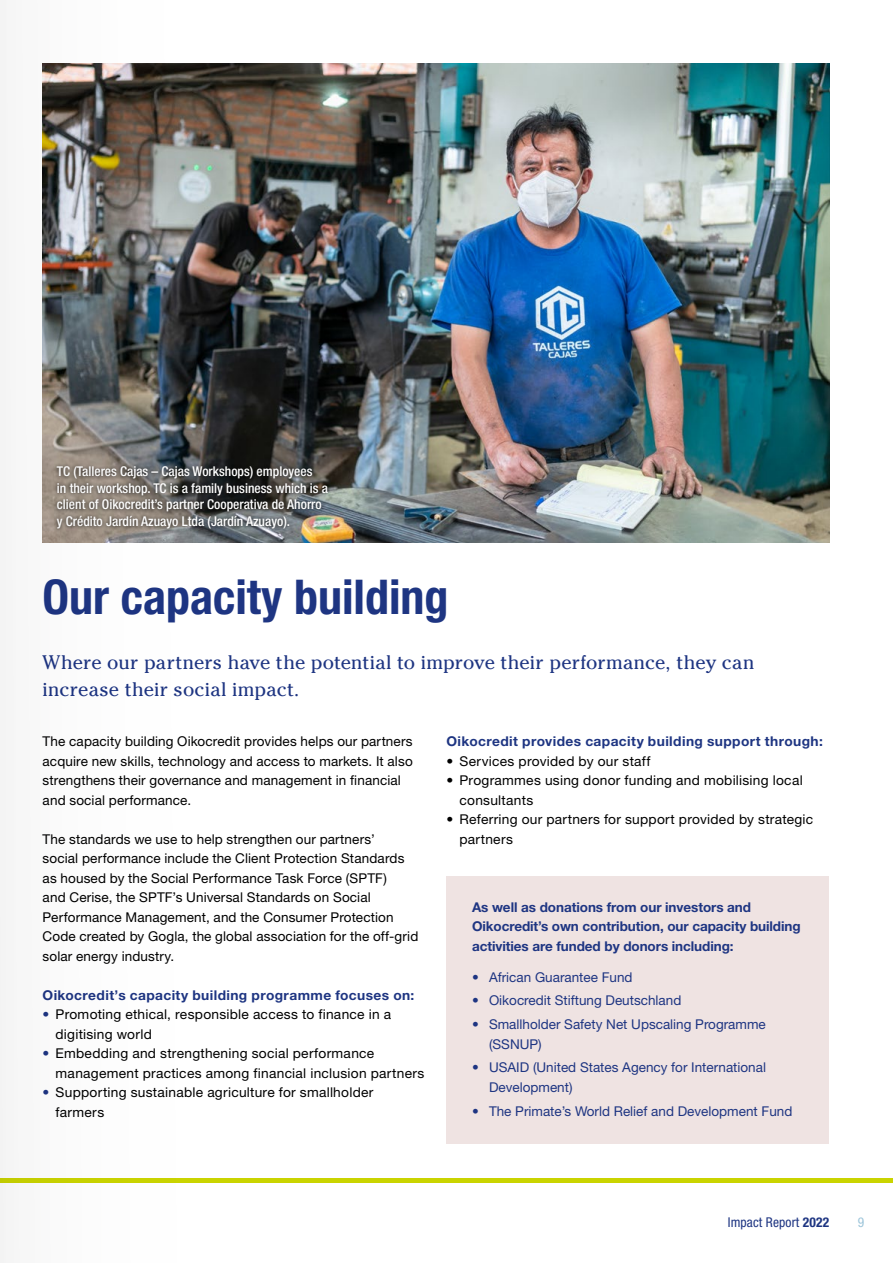
<style>
.page{position:relative;width:893px;height:1263px;background:#fff}
.page>*{position:absolute;margin:0;border:0;box-sizing:border-box;transform-origin:0 0}
.t1{font:700 condensed 48px "Helvetica Neue LT Std";color:#1e3582}
.t2{font:19.5px/27px "Cheltenham Std";letter-spacing:.01em;color:#1e3582}
.t3{font:13.5px/19.5px "Helvetica Neue LT Std";letter-spacing:.015em;color:#000}
.t4{font:13.5px/19.5px "Helvetica Neue LT Std";color:#1e3582}
.t5{font:500 condensed 13.5px/16.5px "Helvetica Neue LT Std";color:#fff}
.t6{font:700 13.5px/19.5px "Helvetica Neue LT Std";letter-spacing:-.005em;color:#1e3582}
.t7{font:700 13.5px "Helvetica Neue LT Std";letter-spacing:.03em;color:#1e3582}
.t8{font:condensed 13.5px "Helvetica Neue LT Std";letter-spacing:.01em;color:#1e3582}
.t9{font:condensed 13.5px "Helvetica Neue LT Std";color:#9dc5da}
.s1{color:#1e3582}
.s2{font-weight:700}
</style>
<div class="page">
<img style="left:208px;top:64px;width:621px;height:478px">
<div style="left:53px;top:463px;width:279px;height:70px;background:#000;opacity:.75"></div>
<div style="left:446px;top:876px;width:383px;height:268px;background:#efe3e2"></div>
<hr style="left:0;top:1179px;width:893px;height:4px;background:#cad400">
<svg style="left:0;top:0;width:208px;height:1263px"></svg>
<p class="t5" style="left:57px;top:463px;width:273px">TC (Talleres Cajas – Cajas Workshops) employees<br>in their workshop. TC is a family business which is a client of Oikocredit’s partner Cooperativa de Ahorro y Crédito Jardín Azuayo Ltda (Jardín Azuayo).</p>
<h1 class="t1" style="left:43px;top:568px;width:407px">Our capacity building</h1>
<h2 class="t2" style="left:43px;top:649px;width:713px">Where our partners have the potential to improve their performance, they can increase their social impact.</h2>
<p class="t3" style="left:43px;top:732px;width:372px">The capacity building Oikocredit provides helps our partners acquire new skills, technology and access to markets. It also strengthens their governance and management in financial and social performance.</p>
<p class="t3" style="left:43px;top:829px;width:377px">The standards we use to help strengthen our partners’<br>social performance include the Client Protection Standards as housed by the Social Performance Task Force (SPTF)<br>and Cerise, the SPTF’s Universal Standards on Social Performance Management, and the Consumer Protection Code created by Gogla, the global association for the off-grid solar energy industry.</p>
<p class="t7" style="left:43px;top:987px;width:373px">Oikocredit’s capacity building programme focuses on:</p>
<p class="t3" style="left:56px;top:1005px;width:337px;text-indent:-13px"><span class="s1">•</span> Promoting ethical, responsible access to finance in a digitising world</p>
<p class="t3" style="left:56px;top:1044px;width:370px;text-indent:-13px"><span class="s1">•</span> Embedding and strengthening social performance management practices among financial inclusion partners</p>
<p class="t3" style="left:56px;top:1083px;width:319px;text-indent:-13px"><span class="s1">•</span> Supporting sustainable agriculture for smallholder farmers</p>
<p class="t7" style="left:446px;top:733px;width:378px">Oikocredit provides capacity building support through:</p>
<p class="t3" style="left:446px;top:751px;width:206px">• Services provided by our staff</p>
<p class="t3" style="left:459px;top:771px;width:345px;text-indent:-13px">• Programmes using donor funding and mobilising local consultants</p>
<p class="t3" style="left:459px;top:810px;width:355px;text-indent:-13px">• Referring our partners for support provided by strategic partners</p>
<p class="t6" style="left:472px;top:897px;width:330px">As well as donations from our investors and<br>Oikocredit’s own contribution, our capacity building activities are funded by donors including:</p>
<p class="t4" style="left:472px;top:967px;width:162px">• African Guarantee Fund</p>
<p class="t4" style="left:472px;top:990px;width:211px">• Oikocredit Stiftung Deutschland</p>
<p class="t4" style="left:489px;top:1014px;width:278px;text-indent:-17px">• Smallholder Safety Net Upscaling Programme (SSNUP)</p>
<p class="t4" style="left:489px;top:1057px;width:279px;text-indent:-17px">• USAID (United States Agency for International<br>Development)</p>
<p class="t4" style="left:472px;top:1101px;width:322px">• The Primate’s World Relief and Development Fund</p>
<p class="t8" style="left:728px;top:1214px;width:103px">Impact Report <span class="s2">2022</span></p>
<p class="t9" style="left:858px;top:1214px;width:8px">9</p>
</div>
